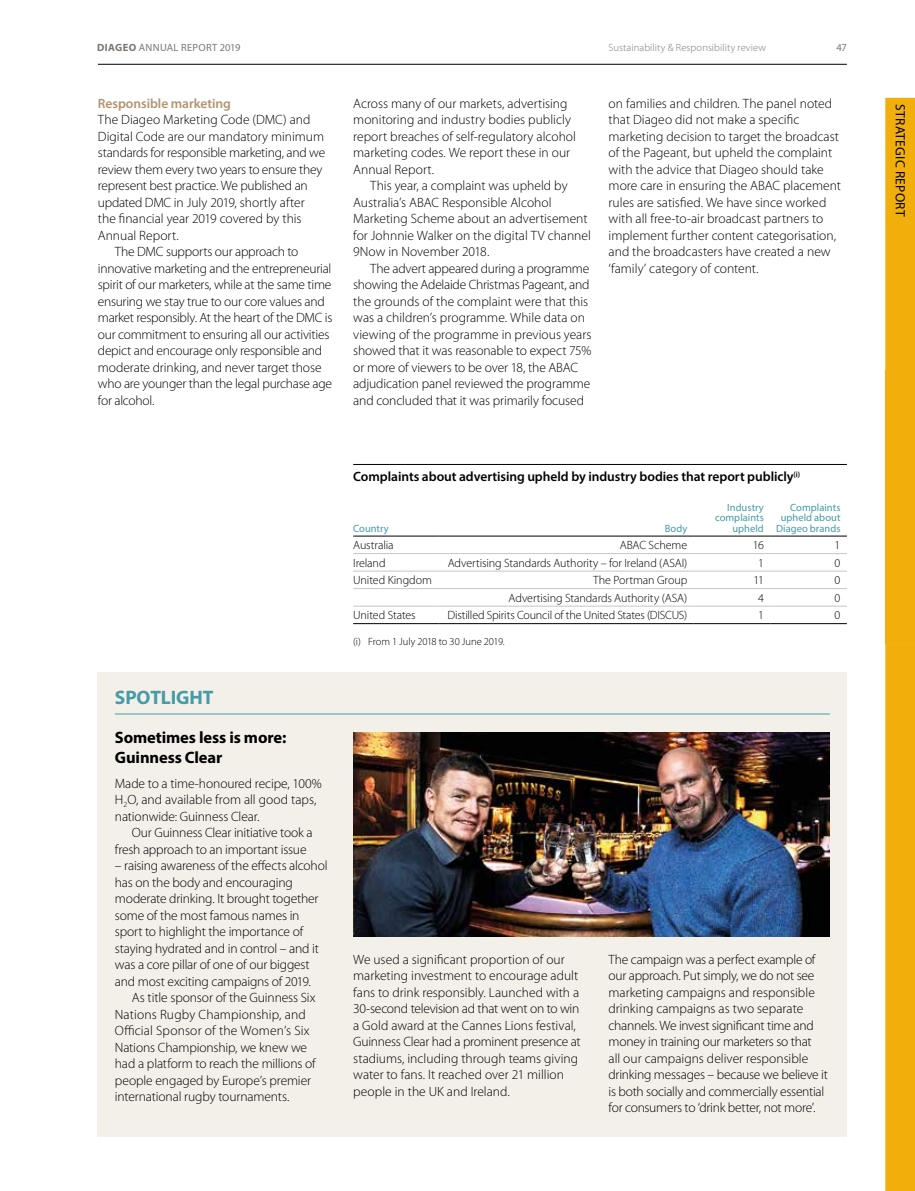
<style>
.page{position:relative;width:915px;height:1191px;background:#fff}
.page>*{position:absolute;margin:0;border:0;box-sizing:border-box;transform-origin:0 0}
.t1{font:700 19.5px "Myriad Pro";letter-spacing:-.005em;color:#459ba6}
.t2{font:700 16.5px/19.5px "Myriad Pro";letter-spacing:-.01em;color:#000}
.t3{font:300 13.5px/16.5px "Myriad Pro";letter-spacing:-.005em;color:#000}
.t4{font:600 13.5px "Myriad Pro";letter-spacing:-.005em;color:#000}
.t5{font:600 13.5px "Myriad Pro";letter-spacing:-.005em;color:#b2936f}
.t6{font:13.5px "Myriad Pro";letter-spacing:.02em;color:#000}
.t7{font:300 12px "Myriad Pro";letter-spacing:-.01em;color:#000}
.t8{font:10.5px/10.5px "Myriad Pro";letter-spacing:.005em;color:#459ba6;text-align:right}
.t9{font:300 10.5px "Myriad Pro";letter-spacing:.01em;color:#7d7773}
.t10{font:300 10.5px "Myriad Pro";letter-spacing:-.01em;color:#000}
.t11{font:10.5px "Myriad Pro";letter-spacing:.03em;color:#7d7773}
.s1{font-weight:700}
</style>
<div class="page">
<div style="left:98px;top:672px;width:748px;height:465px;background:#f3efe9"></div>
<hr style="left:115px;top:713px;width:714px;height:1px;background:#459ba6">
<hr style="left:353px;top:606px;width:85px;height:1px;background:#c6c6c6">
<hr style="left:438px;top:606px;width:255px;height:1px;background:#c6c6c6">
<hr style="left:693px;top:606px;width:77px;height:1px;background:#c6c6c6">
<hr style="left:770px;top:606px;width:76px;height:1px;background:#c6c6c6">
<hr style="left:353px;top:588px;width:85px;height:1px;background:#c6c6c6">
<hr style="left:438px;top:588px;width:255px;height:1px;background:#c6c6c6">
<hr style="left:693px;top:588px;width:77px;height:1px;background:#c6c6c6">
<hr style="left:770px;top:588px;width:76px;height:1px;background:#c6c6c6">
<hr style="left:353px;top:553px;width:85px;height:1px;background:#c6c6c6">
<hr style="left:438px;top:553px;width:255px;height:1px;background:#c6c6c6">
<hr style="left:693px;top:553px;width:77px;height:1px;background:#c6c6c6">
<hr style="left:770px;top:553px;width:76px;height:1px;background:#c6c6c6">
<hr style="left:353px;top:571px;width:85px;height:1px;background:#c6c6c6">
<hr style="left:438px;top:571px;width:255px;height:1px;background:#c6c6c6">
<hr style="left:693px;top:571px;width:77px;height:1px;background:#c6c6c6">
<hr style="left:770px;top:571px;width:76px;height:1px;background:#c6c6c6">
<hr style="left:353px;top:536px;width:85px;height:1px;background:#000">
<hr style="left:438px;top:536px;width:255px;height:1px;background:#000">
<hr style="left:693px;top:536px;width:77px;height:1px;background:#000">
<hr style="left:770px;top:536px;width:76px;height:1px;background:#000">
<hr style="left:353px;top:623px;width:85px;height:1px;background:#000">
<hr style="left:438px;top:623px;width:255px;height:1px;background:#000">
<hr style="left:693px;top:623px;width:77px;height:1px;background:#000">
<hr style="left:770px;top:623px;width:76px;height:1px;background:#000">
<hr style="left:353px;top:464px;width:493px;height:1px;background:#000">
<img style="left:353px;top:732px;width:476px;height:205px">
<hr style="left:98px;top:64px;width:748px;height:1px;background:#000">
<div style="left:885px;top:98px;width:29px;height:1093px;background:#f2af0c"></div>
<div style="left:885px;top:371px;width:29px;height:273px;background:#f2af0c"></div>
<p class="t9" style="left:608px;top:42px;width:159px">Sustainability &amp; Responsibility review</p>
<p class="t11" style="left:97px;top:41px;width:145px"><span class="s1">DIAGEO</span> ANNUAL REPORT 2019</p>
<p class="t11" style="left:836px;top:41px;width:12px">47</p>
<p class="t5" style="left:98px;top:95px;width:134px">Responsible marketing</p>
<p class="t3" style="left:98px;top:112px;width:214px">The Diageo Marketing Code (DMC) and</p>
<p class="t3" style="left:98px;top:128px;width:228px">Digital Code are our mandatory minimum</p>
<p class="t3" style="left:98px;top:145px;width:229px">standards for responsible marketing, and we</p>
<p class="t3" style="left:98px;top:161px;width:226px">review them every two years to ensure they</p>
<p class="t3" style="left:98px;top:178px;width:211px">represent best practice. We published an</p>
<p class="t3" style="left:98px;top:194px;width:208px">updated DMC in July 2019, shortly after</p>
<p class="t3" style="left:98px;top:211px;width:205px">the financial year 2019 covered by this</p>
<p class="t3" style="left:98px;top:227px;width:82px">Annual Report.</p>
<p class="t3" style="left:115px;top:244px;width:185px">The DMC supports our approach to</p>
<p class="t3" style="left:98px;top:260px;width:235px">innovative marketing and the entrepreneurial</p>
<p class="t3" style="left:98px;top:277px;width:235px">spirit of our marketers, while at the same time</p>
<p class="t3" style="left:98px;top:293px;width:228px">ensuring we stay true to our core values and</p>
<p class="t3" style="left:98px;top:310px;width:236px">market responsibly. At the heart of the DMC is</p>
<p class="t3" style="left:98px;top:326px;width:233px">our commitment to ensuring all our activities</p>
<p class="t3" style="left:98px;top:343px;width:226px">depict and encourage only responsible and</p>
<p class="t3" style="left:98px;top:359px;width:225px">moderate drinking, and never target those</p>
<p class="t3" style="left:98px;top:376px;width:236px">who are younger than the legal purchase age</p>
<p class="t3" style="left:98px;top:392px;width:58px">for alcohol.</p>
<p class="t3" style="left:353px;top:95px;width:224px">Across many of our markets, advertising monitoring and industry bodies publicly report breaches of self-regulatory alcohol marketing codes. We report these in our Annual Report.</p>
<p class="t3" style="left:353px;top:178px;width:239px;text-indent:17px">This year, a complaint was upheld by Australia’s ABAC Responsible Alcohol Marketing Scheme about an advertisement for Johnnie Walker on the digital TV channel 9Now in November 2018.</p>
<p class="t3" style="left:353px;top:260px;width:240px;text-indent:17px">The advert appeared during a programme showing the Adelaide Christmas Pageant, and the grounds of the complaint were that this was a children’s programme. While data on viewing of the programme in previous years showed that it was reasonable to expect 75% or more of viewers to be over 18, the ABAC adjudication panel reviewed the programme and concluded that it was primarily focused</p>
<p class="t3" style="left:608px;top:95px;width:234px">on families and children. The panel noted that Diageo did not make a specific marketing decision to target the broadcast of the Pageant, but upheld the complaint with the advice that Diageo should take more care in ensuring the ABAC placement rules are satisfied. We have since worked with all free-to-air broadcast partners to implement further content categorisation, and the broadcasters have created a new ‘family’ category of content.</p>
<h1 class="t1" style="left:115px;top:684px;width:100px">SPOTLIGHT</h1>
<p class="t2" style="left:115px;top:727px;width:173px">Sometimes less is more:<br>Guinness Clear</p>
<p class="t3" style="left:115px;top:775px;width:208px">Made to a time-honoured recipe, 100%<br>H<sub>2</sub>O, and available from all good taps, nationwide: Guinness Clear.</p>
<p class="t3" style="left:115px;top:824px;width:199px;text-indent:17px">Our Guinness Clear initiative took a fresh approach to an important issue</p>
<p class="t3" style="left:115px;top:857px;width:214px">– raising awareness of the effects alcohol has on the body and encouraging moderate drinking. It brought together some of the most famous names in sport to highlight the importance of staying hydrated and in control – and it was a core pillar of one of our biggest and most exciting campaigns of 2019.</p>
<p class="t3" style="left:115px;top:989px;width:202px;text-indent:17px">As title sponsor of the Guinness Six Nations Rugby Championship, and Official Sponsor of the Women’s Six Nations Championship, we knew we had a platform to reach the millions of people engaged by Europe’s premier international rugby tournaments.</p>
<p class="t4" style="left:353px;top:468px;width:448px">Complaints about advertising upheld by industry bodies that report publicly<sup>(i)</sup></p>
<p class="t8" style="left:353px;top:523px;width:37px">Country</p>
<p class="t8" style="left:664px;top:523px;width:24px">Body</p>
<p class="t8" style="left:714px;top:502px;width:50px">Industry complaints upheld</p>
<p class="t8" style="left:776px;top:502px;width:66px">Complaints upheld about<br>Diageo brands</p>
<p class="t7" style="left:353px;top:539px;width:42px">Australia</p>
<p class="t7" style="left:619px;top:539px;width:69px">ABAC Scheme</p>
<p class="t7" style="left:752px;top:539px;width:13px">16</p>
<p class="t7" style="left:834px;top:539px;width:7px">1</p>
<p class="t7" style="left:353px;top:556px;width:34px">Ireland</p>
<p class="t7" style="left:447px;top:556px;width:241px">Advertising Standards Authority – for Ireland (ASAI)</p>
<p class="t7" style="left:757px;top:556px;width:7px">1</p>
<p class="t7" style="left:834px;top:556px;width:7px">0</p>
<p class="t7" style="left:353px;top:574px;width:80px">United Kingdom</p>
<p class="t7" style="left:593px;top:574px;width:96px">The Portman Group</p>
<p class="t7" style="left:753px;top:574px;width:12px">11</p>
<p class="t7" style="left:834px;top:574px;width:7px">0</p>
<p class="t7" style="left:508px;top:591px;width:180px">Advertising Standards Authority (ASA)</p>
<p class="t7" style="left:757px;top:591px;width:7px">4</p>
<p class="t7" style="left:834px;top:591px;width:7px">0</p>
<p class="t7" style="left:353px;top:609px;width:64px">United States</p>
<p class="t7" style="left:447px;top:609px;width:241px">Distilled Spirits Council of the United States (DISCUS)</p>
<p class="t7" style="left:757px;top:609px;width:7px">1</p>
<p class="t7" style="left:834px;top:609px;width:7px">0</p>
<p class="t10" style="left:353px;top:635px;width:153px">(i) From 1 July 2018 to 30 June 2019.</p>
<p class="t3" style="left:353px;top:951px;width:229px">We used a significant proportion of our marketing investment to encourage adult fans to drink responsibly. Launched with a 30-second television ad that went on to win a Gold award at the Cannes Lions festival, Guinness Clear had a prominent presence at stadiums, including through teams giving water to fans. It reached over 21 million people in the UK and Ireland.</p>
<p class="t3" style="left:608px;top:951px;width:221px">The campaign was a perfect example of our approach. Put simply, we do not see marketing campaigns and responsible drinking campaigns as two separate channels. We invest significant time and money in training our marketers so that<br>all our campaigns deliver responsible drinking messages – because we believe it is both socially and commercially essential for consumers to ‘drink better, not more’.</p>
<p class="t6" style="left:908px;top:104px;width:114px;rotate:90deg">STRATEGIC REPORT</p>
</div>
